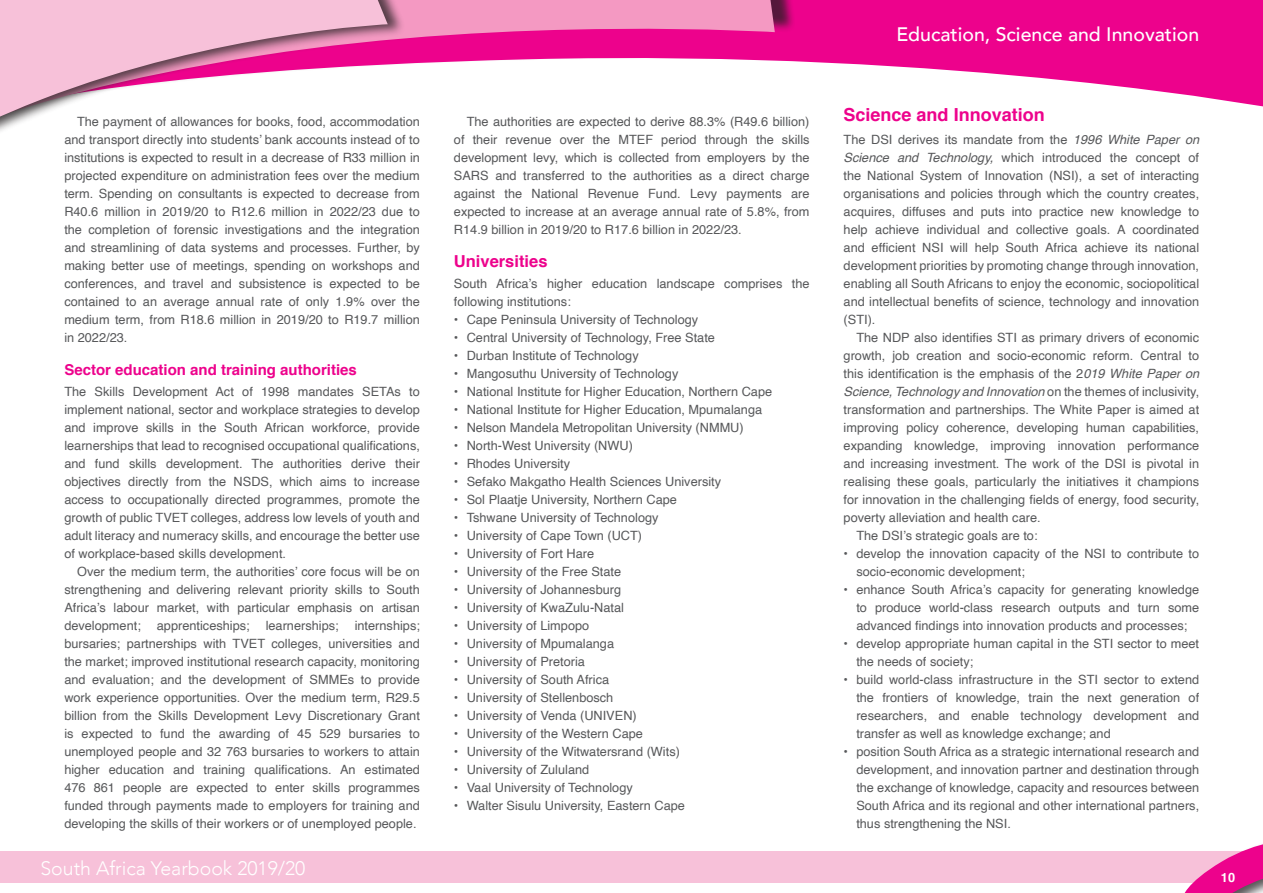
<style>
.page{position:relative;width:1263px;height:893px;background:#fff}
.page>*{position:absolute;margin:0;border:0;box-sizing:border-box;transform-origin:0 0}
.t1{font:500 19.5px "Avenir";color:#fff}
.t2{font:300 19.5px "Avenir";color:#fff}
.Heading1{font:700 18px "Helvetica";color:#ed028c}
.Heading2{font:700 16.5px "Helvetica";color:#ed028c}
.Heading2-2{font:700 15px "Helvetica";color:#ed028c}
.Heading2-3{font:12.75px/18px "Helvetica";color:#57585a;text-align:justify}
.t3{font:700 12.75px "Helvetica";color:#fff}
.s1{font-style:italic}
</style>
<div class="page">
<div style="left:0;top:851px;width:1245px;height:32px;background:#f7c1d9"></div>
<svg style="left:795px;top:0;width:468px;height:107px;fill:#ed028c"></svg>
<div style="left:0;top:0;width:795px;height:163px;background:#231f20;opacity:.75"></div>
<svg style="left:406px;top:0;width:369px;height:163px"></svg>
<div style="left:0;top:0;width:406px;height:250px;background:#231f20;opacity:.75"></div>
<svg style="left:0;top:0;width:388px;height:239px"></svg>
<svg style="left:1184px;top:844px;width:79px;height:49px"></svg>
<p class="Heading2-3" style="left:64px;top:113px;width:357px;text-indent:13px">The payment of allowances for books, food, accommodation and transport directly into students’ bank accounts instead of to institutions is expected to result in a decrease of R33 million in projected expenditure on administration fees over the medium term. Spending on consultants is expected to decrease from R40.6 million in 2019/20 to R12.6 million in 2022/23 due to the completion of forensic investigations and the integration and streamlining of data systems and processes. Further, by making better use of meetings, spending on workshops and conferences, and travel and subsistence is expected to be contained to an average annual rate of only 1.9% over the medium term, from R18.6 million in 2019/20 to R19.7 million in 2022/23.</p>
<p class="Heading2-2" style="left:64px;top:358px;width:294px">Sector education and training authorities</p>
<p class="Heading2-3" style="left:64px;top:383px;width:357px">The Skills Development Act of 1998 mandates SETAs to implement national, sector and workplace strategies to develop and improve skills in the South African workforce, provide learnerships that lead to recognised occupational qualifications, and fund skills development. The authorities derive their objectives directly from the NSDS, which aims to increase access to occupationally directed programmes, promote the growth of public TVET colleges, address low levels of youth and adult literacy and numeracy skills, and encourage the better use of workplace‐based skills development.</p>
<p class="Heading2-3" style="left:64px;top:563px;width:357px;text-indent:13px">Over the medium term, the authorities’ core focus will be on strengthening and delivering relevant priority skills to South Africa’s labour market, with particular emphasis on artisan development;</p>
<p class="Heading2-3" style="left:64px;top:617px;width:357px;text-indent:290px">internships; bursaries; partnerships with TVET colleges, universities and the market; improved institutional research capacity, monitoring and evaluation; and the development of SMMEs to provide work experience opportunities. Over the medium term, R29.5 billion from the Skills Development Levy Discretionary Grant is expected to fund the awarding of 45 529 bursaries to unemployed people and 32 763 bursaries to workers to attain higher education and training qualifications. An estimated 476 861 people are expected to enter skills programmes funded through payments made to employers for training and developing the skills of their workers or of unemployed people.</p>
<p class="Heading2-3" style="left:157px;top:617px;width:94px">apprenticeships;</p>
<p class="Heading2-3" style="left:266px;top:617px;width:74px">learnerships;</p>
<h1 class="t2" style="left:40px;top:856px;width:267px">South Africa Yearbook 2019/20</h1>
<p class="Heading2-3" style="left:454px;top:113px;width:357px;text-indent:13px">The authorities are expected to derive 88.3% (R49.6 billion) of their revenue over the MTEF period through the skills development levy, which is collected from employers by the SARS and transferred to the authorities as a direct charge against the National Revenue Fund. Levy payments are expected to increase at an average annual rate of 5.8%, from R14.9 billion in 2019/20 to R17.6 billion in 2022/23.</p>
<p class="Heading2" style="left:454px;top:248px;width:95px">Universities</p>
<p class="Heading2-3" style="left:454px;top:275px;width:357px">South Africa’s higher education landscape comprises the following institutions:</p>
<p class="Heading2-3" style="left:454px;top:311px;width:246px">• Cape Peninsula University of Technology</p>
<p class="Heading2-3" style="left:454px;top:329px;width:263px">• Central University of Technology, Free State</p>
<p class="Heading2-3" style="left:454px;top:347px;width:186px">• Durban Institute of Technology</p>
<p class="Heading2-3" style="left:454px;top:365px;width:226px">• Mangosuthu University of Technology</p>
<p class="Heading2-3" style="left:454px;top:383px;width:320px">• National Institute for Higher Education, Northern Cape</p>
<p class="Heading2-3" style="left:454px;top:401px;width:310px">• National Institute for Higher Education, Mpumalanga</p>
<p class="Heading2-3" style="left:454px;top:419px;width:291px">• Nelson Mandela Metropolitan University (NMMU)</p>
<p class="Heading2-3" style="left:454px;top:437px;width:180px">• North-West University (NWU)</p>
<p class="Heading2-3" style="left:454px;top:455px;width:118px">• Rhodes University</p>
<p class="Heading2-3" style="left:454px;top:473px;width:269px">• Sefako Makgatho Health Sciences University</p>
<p class="Heading2-3" style="left:454px;top:491px;width:224px">• Sol Plaatje University, Northern Cape</p>
<p class="Heading2-3" style="left:454px;top:509px;width:206px">• Tshwane University of Technology</p>
<p class="Heading2-3" style="left:454px;top:527px;width:190px">• University of Cape Town (UCT)</p>
<p class="Heading2-3" style="left:454px;top:545px;width:142px">• University of Fort Hare</p>
<p class="Heading2-3" style="left:454px;top:563px;width:169px">• University of the Free State</p>
<p class="Heading2-3" style="left:454px;top:581px;width:169px">• University of Johannesburg</p>
<p class="Heading2-3" style="left:454px;top:599px;width:172px">• University of KwaZulu-Natal</p>
<p class="Heading2-3" style="left:454px;top:617px;width:137px">• University of Limpopo</p>
<p class="Heading2-3" style="left:454px;top:635px;width:162px">• University of Mpumalanga</p>
<p class="Heading2-3" style="left:454px;top:653px;width:133px">• University of Pretoria</p>
<p class="Heading2-3" style="left:454px;top:671px;width:157px">• University of South Africa</p>
<p class="Heading2-3" style="left:454px;top:689px;width:161px">• University of Stellenbosch</p>
<p class="Heading2-3" style="left:454px;top:707px;width:184px">• University of Venda (UNIVEN)</p>
<p class="Heading2-3" style="left:454px;top:725px;width:190px">• University of the Western Cape</p>
<p class="Heading2-3" style="left:454px;top:743px;width:227px">• University of the Witwatersrand (Wits)</p>
<p class="Heading2-3" style="left:454px;top:761px;width:137px">• University of Zululand</p>
<p class="Heading2-3" style="left:454px;top:779px;width:180px">• Vaal University of Technology</p>
<p class="Heading2-3" style="left:454px;top:797px;width:233px">• Walter Sisulu University, Eastern Cape</p>
<h1 class="t1" style="left:896px;top:18px;width:304px">Education, Science and Innovation</h1>
<p class="Heading1" style="left:843px;top:100px;width:203px">Science and Innovation</p>
<p class="Heading2-3" style="left:843px;top:131px;width:357px">The DSI derives its mandate from the <span class="s1">1996 White Paper on Science and Technology,</span> which introduced the concept of the National System of Innovation (NSI), a set of interacting organisations and policies through which the country creates, acquires, diffuses and puts into practice new knowledge to help achieve individual and collective goals. A coordinated and efficient NSI will help South Africa achieve its national development priorities by promoting change through innovation, enabling all South Africans to enjoy the economic, sociopolitical and intellectual benefits of science, technology and innovation (STI).</p>
<p class="Heading2-3" style="left:843px;top:329px;width:357px;text-indent:13px">The NDP also identifies STI as primary drivers of economic growth, job creation and socio-economic reform. Central to this identification is the emphasis of the 2<span class="s1">019 White Paper on Science, Technology and Innovation</span> on the themes of inclusivity, transformation and partnerships. The White Paper is aimed at improving policy coherence, developing human capabilities, expanding knowledge, improving innovation performance and increasing investment. The work of the DSI is pivotal in realising these goals, particularly the initiatives it champions for innovation in the challenging fields of energy, food security, poverty alleviation and health care.</p>
<p class="Heading2-3" style="left:856px;top:527px;width:183px">The DSI’s strategic goals are to:</p>
<p class="Heading2-3" style="left:856px;top:545px;width:344px;text-indent:-13px">• develop the innovation capacity of the NSI to contribute to socio-economic development;</p>
<p class="Heading2-3" style="left:856px;top:581px;width:344px;text-indent:-13px">• enhance South Africa’s capacity for generating knowledge to produce world-class research outputs and turn some advanced findings into innovation products and processes;</p>
<p class="Heading2-3" style="left:856px;top:635px;width:344px;text-indent:-13px">• develop appropriate human capital in the STI sector to meet the needs of society;</p>
<p class="Heading2-3" style="left:856px;top:671px;width:344px;text-indent:-13px">• build world-class infrastructure in the STI sector to extend the frontiers of knowledge, train the next generation of researchers, and enable technology development and transfer as well as knowledge exchange; and</p>
<p class="Heading2-3" style="left:856px;top:743px;width:344px;text-indent:-13px">• position South Africa as a strategic international research and development, and innovation partner and destination through the exchange of knowledge, capacity and resources between South Africa and its regional and other international partners, thus strengthening the NSI.</p>
<p class="t3" style="left:1221px;top:867px;width:16px">10</p>
</div>
